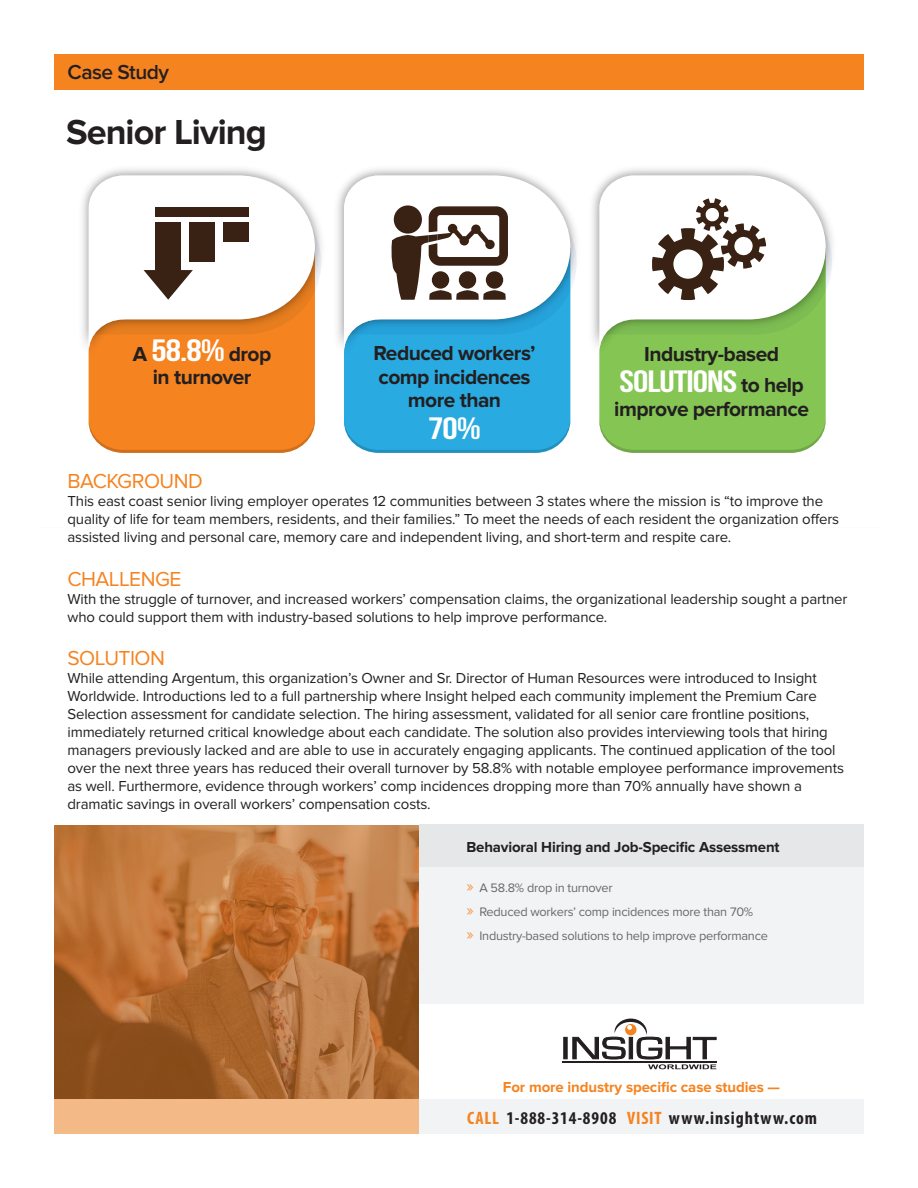
<style>
.page{position:relative;width:918px;height:1188px;background:#fff}
.page>*{position:absolute;margin:0;border:0;box-sizing:border-box;transform-origin:0 0}
.t1{font:700 36px "Proxima Nova";letter-spacing:-.025em;color:#231f20}
.t2{font:30.9px "Bebas Neue";letter-spacing:-.025em;color:#fff;scale:1.25 1}
.t3{font:700 21px/23.5px "Proxima Nova";letter-spacing:-.025em;color:#231f20;text-align:center}
.t4{font:21px "Proxima Nova";letter-spacing:-.025em;color:#f58320}
.t5{font:600 21px "Proxima Nova";letter-spacing:-.025em;color:#231f20}
.t6{font:700 condensed 18px "Myriad Pro";letter-spacing:.05em;color:#231f20}
.t7{font:15px/18px "Proxima Nova";letter-spacing:-.01em;color:#231f20}
.t8{font:700 15px "Proxima Nova";letter-spacing:-.01em;color:#231f20}
.t9{font:700 15px "Proxima Nova";letter-spacing:-.005em;color:#f58320}
.t10{font:12.75px/24px "Proxima Nova";letter-spacing:-.02em;color:#69696c}
.s1{font-family:"Bebas Neue";font-weight:400;font-size:30.9px;color:#fff}
.s2{font-family:"Proxima Nova";font-weight:700;font-size:21px;color:#231f20}
.s3{font-size:16.5px;color:#f79848}
.s4{color:#f58320}
</style>
<div class="page">
<div style="left:419px;top:825px;width:445px;height:179px;background:#f2f3f4"></div>
<div style="left:419px;top:825px;width:445px;height:42px;background:#e5e7e9"></div>
<div style="left:54px;top:1099px;width:810px;height:35px;background:#f2f3f4"></div>
<svg style="left:54px;top:825px;width:364px;height:309px;background:#bb7840"></svg>
<div style="left:54px;top:54px;width:810px;height:36px;background:#f58320"></div>
<svg style="left:563px;top:1019px;width:154px;height:50px"></svg>
<div style="left:344px;top:365px;width:226px;height:52px;background:#29aae1"></div>
<img style="left:82px;top:169px;width:751px;height:196px">
<div style="left:89px;top:352px;width:226px;height:65px;background:#f58320"></div>
<svg style="left:89px;top:417px;width:226px;height:36px;background:#f2882c"></svg>
<svg style="left:344px;top:417px;width:226px;height:36px;background:#35acdf"></svg>
<div style="left:599px;top:352px;width:227px;height:65px;background:#84c554"></div>
<svg style="left:599px;top:417px;width:227px;height:36px;background:#8ac65d"></svg>
<svg style="left:89px;top:175px;width:232px;height:177px"></svg>
<div style="left:155px;top:222px;width:26px;height:52px;background:#392113"></div>
<div style="left:190px;top:222px;width:25px;height:40px;background:#392113"></div>
<div style="left:224px;top:222px;width:25px;height:20px;background:#392113"></div>
<div style="left:155px;top:207px;width:94px;height:10px;background:#392113"></div>
<svg style="left:599px;top:175px;width:233px;height:177px"></svg>
<svg style="left:344px;top:175px;width:233px;height:177px"></svg>
<h3 class="t5" style="left:68px;top:60px;width:103px">Case Study</h3>
<h1 class="t1" style="left:66px;top:112px;width:202px">Senior Living</h1>
<h3 class="t3" style="left:133px;top:342px;width:140px">A <span class="s1">58.8%</span> drop in turnover</h3>
<h3 class="t3" style="left:374px;top:342px;width:163px">Reduced workers’ comp incidences more than</h3>
<h2 class="t2" style="left:428px;top:411px;width:44px">70%</h2>
<h3 class="t3" style="left:644px;top:342px;width:136px">Industry-based</h3>
<h2 class="t2" style="left:620px;top:365px;width:149px">SOLUTIONS <span class="s2">to help</span></h2>
<h3 class="t3" style="left:614px;top:397px;width:196px">improve performance</h3>
<h3 class="t4" style="left:68px;top:469px;width:137px">BACKGROUND</h3>
<p class="t7" style="left:68px;top:493px;width:773px">This east coast senior living employer operates 12 communities between 3 states where the mission is “to improve the quality of life for team members, residents, and their families.” To meet the needs of each resident the organization offers assisted living and personal care, memory care and independent living, and short-term and respite care.</p>
<h3 class="t4" style="left:68px;top:567px;width:115px">CHALLENGE</h3>
<p class="t7" style="left:67px;top:590px;width:782px">With the struggle of turnover, and increased workers’ compensation claims, the organizational leadership sought a partner who could support them with industry-based solutions to help improve performance.</p>
<h3 class="t4" style="left:68px;top:646px;width:99px">SOLUTION</h3>
<p class="t7" style="left:68px;top:669px;width:778px">While attending Argentum, this organization’s Owner and Sr. Director of Human Resources were introduced to Insight Worldwide. Introductions led to a full partnership where Insight helped each community implement the Premium Care Selection assessment for candidate selection. The hiring assessment, validated for all senior care frontline positions, immediately returned critical knowledge about each candidate. The solution also provides interviewing tools that hiring managers previously lacked and are able to use in accurately engaging applicants. The continued application of the tool over the next three years has reduced their overall turnover by 58.8% with notable employee performance improvements as well. Furthermore, evidence through workers’ comp incidences dropping more than 70% annually have shown a dramatic savings in overall workers’ compensation costs.</p>
<p class="t8" style="left:466px;top:838px;width:315px">Behavioral Hiring and Job-Specific Assessment</p>
<p class="t10" style="left:466px;top:876px;width:303px"><span class="s3">»</span> A 58.8% drop in turnover<br><span class="s3">»</span> Reduced workers’ comp incidences more than 70%<br><span class="s3">»</span> Industry-based solutions to help improve performance</p>
<p class="t9" style="left:503px;top:1078px;width:279px">For more industry specific case studies —</p>
<p class="t6" style="left:467px;top:1106px;width:351px"><span class="s4">CALL</span> 1-888-314-8908 <span class="s4">VISIT</span> www.insightww.com</p>
</div>
